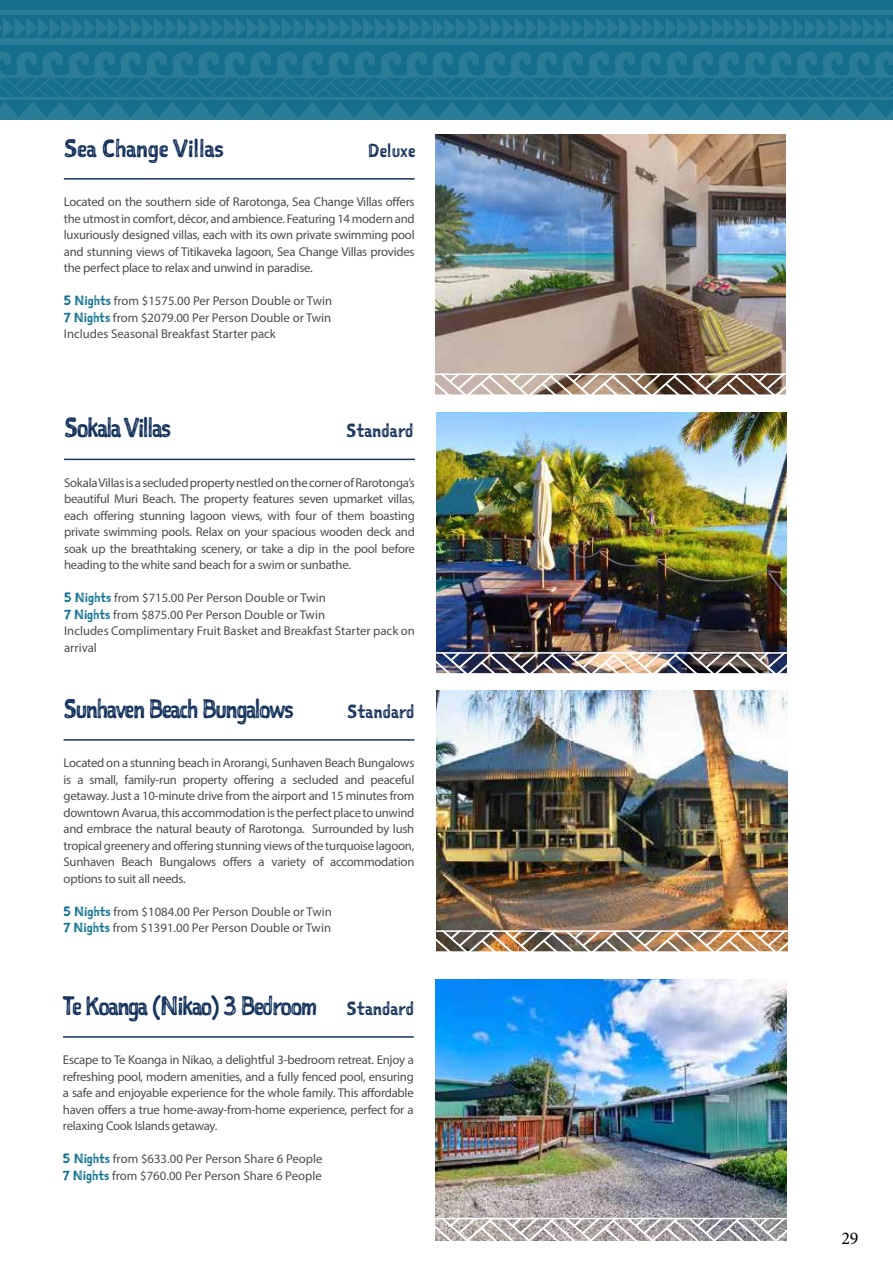
<style>
.page{position:relative;width:893px;height:1263px;background:#fff}
.page>*{position:absolute;margin:0;border:0;box-sizing:border-box;transform-origin:0 0}
.t1{font:26.25px "Sketchnote Square";letter-spacing:-.06em;color:#16345d;scale:.93 1}
.t2{font:25.5px "Sketchnote Square";letter-spacing:-.06em;color:#16345d;scale:.93 1}
.t3{font:24px "Sketchnote Square";letter-spacing:-.02em;color:#16345d}
.t4{font:18px "Sketchnote Square";color:#17345c}
.t5{font:18px "Minion Pro";color:#000}
.t6{font:12.75px/16.5px "Myriad Pro";letter-spacing:-.005em;color:#4d4d4f;text-align:justify}
.s1{font-family:"Sketchnote Square";color:#0e708f}
</style>
<div class="page">
<img style="left:435px;top:135px;width:351px;height:238px">
<svg style="left:435px;top:376px;width:351px;height:17px;background:#a59184"></svg>
<div style="left:429px;top:373px;width:364px;height:23px;border:2px solid #fff"></div>
<div style="left:0;top:0;width:893px;height:47px;background:#156e8c"></div>
<div style="left:0;top:39px;width:893px;height:6px;background:#2b7c97"></div>
<svg style="left:0;top:17px;width:893px;height:21px;background:#1f7491"></svg>
<div style="left:0;top:10px;width:893px;height:5px;background:#2b7c97"></div>
<svg style="left:0;top:47px;width:893px;height:73px;background:#1e7490"></svg>
<img style="left:436px;top:412px;width:351px;height:240px">
<img style="left:436px;top:655px;width:351px;height:17px">
<div style="left:428px;top:652px;width:366px;height:23px;border:2px solid #fff"></div>
<hr style="left:64px;top:178px;width:351px;height:2px;background:#16345d">
<hr style="left:64px;top:459px;width:351px;height:1px;background:#16345d">
<img style="left:436px;top:690px;width:351px;height:240px">
<img style="left:436px;top:933px;width:352px;height:17px">
<div style="left:430px;top:930px;width:362px;height:23px;border:2px solid #fff"></div>
<hr style="left:64px;top:739px;width:350px;height:2px;background:#16345d">
<img style="left:436px;top:979px;width:350px;height:239px">
<svg style="left:435px;top:1221px;width:352px;height:20px;background:#b6b0b2"></svg>
<div style="left:429px;top:1218px;width:362px;height:28px;border:2px solid #fff"></div>
<hr style="left:63px;top:1036px;width:351px;height:2px;background:#16345d">
<h3 class="t3" style="left:64px;top:132px;width:162px">Sea Change Villas</h3>
<p class="t6" style="left:64px;top:194px;width:352px">Located on the southern side of Rarotonga, Sea Change Villas offers the utmost in comfort, décor, and ambience. Featuring 14 modern and luxuriously designed villas, each with its own private swimming pool and stunning views of Titikaveka lagoon, Sea Change Villas provides the perfect place to relax and unwind in paradise.</p>
<p class="t6" style="left:64px;top:293px;width:270px"><span class="s1">5 Nights</span> from $1575.00 Per Person Double or Twin <span class="s1">7 Nights</span> from $2079.00 Per Person Double or Twin Includes Seasonal Breakfast Starter pack</p>
<h3 class="t4" style="left:368px;top:138px;width:49px">Deluxe</h3>
<h1 class="t1" style="left:64px;top:410px;width:117px">Sokala Villas</h1>
<p class="t6" style="left:64px;top:474px;width:352px">Sokala Villas is a secluded property nestled on the corner of Rarotonga’s beautiful Muri Beach. The property features seven upmarket villas, each offering stunning lagoon views, with four of them boasting private swimming pools. Relax on your spacious wooden deck and soak up the breathtaking scenery, or take a dip in the pool before heading to the white sand beach for a swim or sunbathe.</p>
<p class="t6" style="left:64px;top:590px;width:352px;text-align:left"><span class="s1">5 Nights</span> from $715.00 Per Person Double or Twin<br><span class="s1">7 Nights</span> from $875.00 Per Person Double or Twin<br>Includes Complimentary Fruit Basket and Breakfast Starter pack on arrival</p>
<h3 class="t4" style="left:346px;top:419px;width:69px">Standard</h3>
<h2 class="t2" style="left:64px;top:691px;width:249px">Sunhaven Beach Bungalows</h2>
<p class="t6" style="left:64px;top:755px;width:352px">Located on a stunning beach in Arorangi, Sunhaven Beach Bungalows is a small, family-run property offering a secluded and peaceful getaway. Just a 10-minute drive from the airport and 15 minutes from downtown Avarua, this accommodation is the perfect place to unwind and embrace the natural beauty of Rarotonga. Surrounded by lush tropical greenery and offering stunning views of the turquoise lagoon, Sunhaven Beach Bungalows offers a variety of accommodation options to suit all needs.</p>
<p class="t6" style="left:64px;top:903px;width:270px"><span class="s1">5 Nights</span> from $1084.00 Per Person Double or Twin<br><span class="s1">7 Nights</span> from $1391.00 Per Person Double or Twin</p>
<h3 class="t4" style="left:347px;top:699px;width:69px">Standard</h3>
<h2 class="t2" style="left:63px;top:988px;width:275px">Te Koanga (Nikao) 3 Bedroom</h2>
<p class="t6" style="left:63px;top:1052px;width:352px">Escape to Te Koanga in Nikao, a delightful 3-bedroom retreat. Enjoy a refreshing pool, modern amenities, and a fully fenced pool, ensuring a safe and enjoyable experience for the whole family. This affordable haven offers a true home-away-from-home experience, perfect for a relaxing Cook Islands getaway.</p>
<p class="t6" style="left:63px;top:1151px;width:261px"><span class="s1">5 Nights</span> from $633.00 Per Person Share 6 People<br><span class="s1">7 Nights</span> from $760.00 Per Person Share 6 People</p>
<h3 class="t4" style="left:347px;top:996px;width:69px">Standard</h3>
<h3 class="t5" style="left:841px;top:1226px;width:19px">29</h3>
</div>
